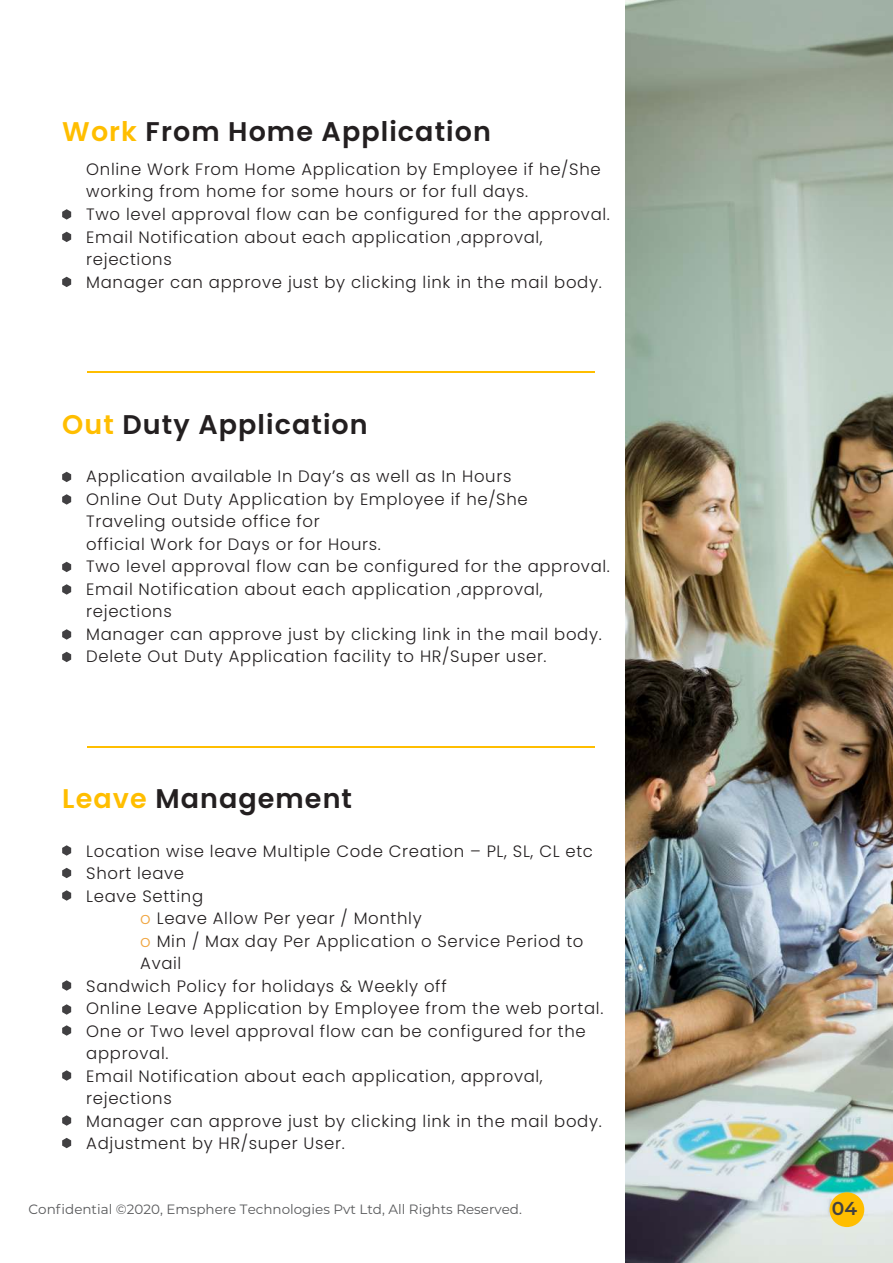
<style>
.page{position:relative;width:893px;height:1263px;background:#fff}
.page>*{position:absolute;margin:0;border:0;box-sizing:border-box;transform-origin:0 0}
.t1{font:600 27px "Poppins";letter-spacing:.04em;color:#231f20}
.t2{font:600 18.75px "Montserrat";color:#414042}
.t3{font:300 16.5px/22.5px "Poppins";letter-spacing:.04em;color:#231f20}
.t4{font:13.5px "Montserrat";color:#58595b}
.s1{color:#ffbe00}
.s2{color:#f0a540}
</style>
<div class="page">
<img style="left:625px;top:0;width:268px;height:1263px">
<div style="left:830px;top:1192px;width:34px;height:35px;background:#ffbe00;border-radius:50%"></div>
<hr style="left:87px;top:371px;width:508px;height:2px;background:#ffbe00">
<hr style="left:87px;top:746px;width:508px;height:1px;background:#ffbe00">
<svg style="left:62px;top:209px;width:9px;height:11px"></svg>
<svg style="left:62px;top:232px;width:9px;height:10px"></svg>
<svg style="left:62px;top:277px;width:9px;height:10px"></svg>
<svg style="left:62px;top:472px;width:9px;height:10px"></svg>
<svg style="left:62px;top:494px;width:9px;height:11px"></svg>
<svg style="left:62px;top:562px;width:9px;height:10px"></svg>
<svg style="left:62px;top:584px;width:9px;height:11px"></svg>
<svg style="left:62px;top:629px;width:9px;height:11px"></svg>
<svg style="left:62px;top:652px;width:9px;height:10px"></svg>
<svg style="left:62px;top:845px;width:9px;height:11px"></svg>
<svg style="left:62px;top:868px;width:9px;height:10px"></svg>
<svg style="left:62px;top:890px;width:9px;height:11px"></svg>
<svg style="left:62px;top:980px;width:9px;height:11px"></svg>
<svg style="left:62px;top:1004px;width:9px;height:11px"></svg>
<svg style="left:62px;top:1025px;width:9px;height:11px"></svg>
<svg style="left:62px;top:1070px;width:9px;height:11px"></svg>
<svg style="left:62px;top:1115px;width:9px;height:11px"></svg>
<svg style="left:62px;top:1138px;width:9px;height:10px"></svg>
<h1 class="t1" style="left:62px;top:116px;width:430px"><span class="s1">Work</span> From Home Application</h1>
<p class="t3" style="left:86px;top:158px;width:525px">Online Work From Home Application by Employee if he/She working from home for some hours or for full days.<br>Two level approval flow can be configured for the approval.<br>Email Notification about each application ,approval, rejections<br>Manager can approve just by clicking link in the mail body.</p>
<h1 class="t1" style="left:62px;top:409px;width:307px"><span class="s1">Out</span> Duty Application</h1>
<p class="t3" style="left:86px;top:465px;width:525px">Application available In Day’s as well as In Hours<br>Online Out Duty Application by Employee if he/She Traveling outside office for<br>official Work for Days or for Hours.<br>Two level approval flow can be configured for the approval.<br>Email Notification about each application ,approval, rejections<br>Manager can approve just by clicking link in the mail body.<br>Delete Out Duty Application facility to HR/Super user.</p>
<h1 class="t1" style="left:62px;top:783px;width:291px"><span class="s1">Leave</span> Management</h1>
<p class="t3" style="left:86px;top:840px;width:508px">Location wise leave Multiple Code Creation – PL, SL, CL etc</p>
<p class="t3" style="left:86px;top:862px;width:99px">Short leave</p>
<p class="t3" style="left:86px;top:885px;width:118px">Leave Setting</p>
<p class="t3" style="left:140px;top:907px;width:283px"><span class="s2">o</span> Leave Allow Per year / Monthly</p>
<p class="t3" style="left:140px;top:930px;width:445px"><span class="s2">o</span> Min / Max day Per Application o Service Period to</p>
<p class="t3" style="left:140px;top:952px;width:43px">Avail</p>
<p class="t3" style="left:86px;top:975px;width:362px">Sandwich Policy for holidays &amp; Weekly off</p>
<p class="t3" style="left:86px;top:997px;width:519px">Online Leave Application by Employee from the web portal.</p>
<p class="t3" style="left:86px;top:1020px;width:501px">One or Two level approval flow can be configured for the</p>
<p class="t3" style="left:86px;top:1042px;width:84px">approval.</p>
<p class="t3" style="left:86px;top:1065px;width:458px">Email Notification about each application, approval,</p>
<p class="t3" style="left:86px;top:1087px;width:87px">rejections</p>
<p class="t3" style="left:86px;top:1110px;width:517px">Manager can approve just by clicking link in the mail body.</p>
<p class="t3" style="left:86px;top:1132px;width:260px">Adjustment by HR/super User.</p>
<p class="t4" style="left:29px;top:1199px;width:495px">Confidential ©2020, Emsphere Technologies Pvt Ltd, All Rights Reserved.</p>
<p class="t2" style="left:832px;top:1195px;width:27px">04</p>
</div>
